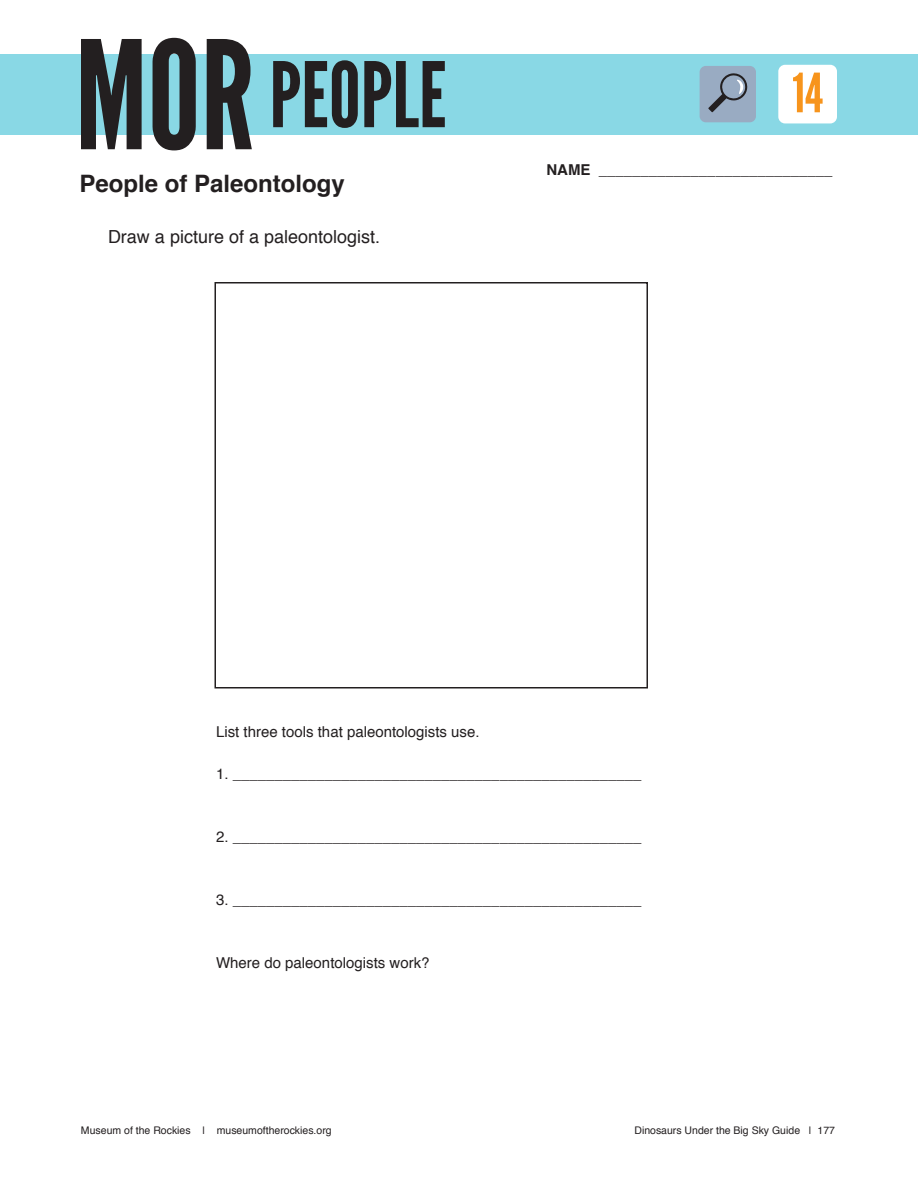
<style>
.page{position:relative;width:918px;height:1188px;background:#fff}
.page>*{position:absolute;margin:0;border:0;box-sizing:border-box;transform-origin:0 0}
.Banner_MOR{font:150px "League Gothic";color:#231f20}
.Banner_Subtitle{font:90px "League Gothic";color:#231f20}
.t1{font:54px "League Gothic";color:#f7941c}
.Main_Title{font:700 24px "Helvetica";color:#231f20}
.t2{font:18px "Helvetica";color:#231f20}
.Body_Copy_14_pt_Lead{font:15px "Helvetica";color:#231f20}
.Subtitle_2{font:700 15px "Helvetica";color:#231f20}
.t3{font:10.5px "Helvetica";color:#231f20}
</style>
<div class="page">
<div style="left:214px;top:282px;width:434px;height:406px;border:2px solid #231f20"></div>
<div style="left:0;top:54px;width:918px;height:81px;background:#89d8e5"></div>
<div style="left:778px;top:65px;width:59px;height:58px;background:#fff;border-radius:7px"></div>
<div style="left:700px;top:66px;width:56px;height:56px;background:#99abc2;border-radius:6px"></div>
<svg style="left:708px;top:73px;width:40px;height:39px"></svg>
<p class="Banner_MOR" style="left:75px;top:6px;width:181px">MOR</p>
<p class="Banner_Subtitle" style="left:270px;top:42px;width:179px">PEOPLE</p>
<p class="Main_Title" style="left:80px;top:165px;width:267px">People of Paleontology</p>
<p class="t2" style="left:108px;top:223px;width:274px">Draw a picture of a paleontologist.</p>
<h3 class="t1" style="left:792px;top:61px;width:32px">14</h3>
<p class="Subtitle_2" style="left:546px;top:158px;width:288px">NAME ____________________________</p>
<p class="Body_Copy_14_pt_Lead" style="left:216px;top:720px;width:265px">List three tools that paleontologists use.</p>
<p class="Body_Copy_14_pt_Lead" style="left:216px;top:762px;width:427px">1. _________________________________________________</p>
<p class="Body_Copy_14_pt_Lead" style="left:216px;top:825px;width:427px">2. _________________________________________________</p>
<p class="Body_Copy_14_pt_Lead" style="left:216px;top:888px;width:427px">3. _________________________________________________</p>
<p class="Body_Copy_14_pt_Lead" style="left:216px;top:951px;width:215px">Where do paleontologists work?</p>
<p class="t3" style="left:81px;top:1122px;width:252px">Museum of the Rockies | museumoftherockies.org</p>
<p class="t3" style="left:634px;top:1122px;width:202px">Dinosaurs Under the Big Sky Guide | 177</p>
</div>
